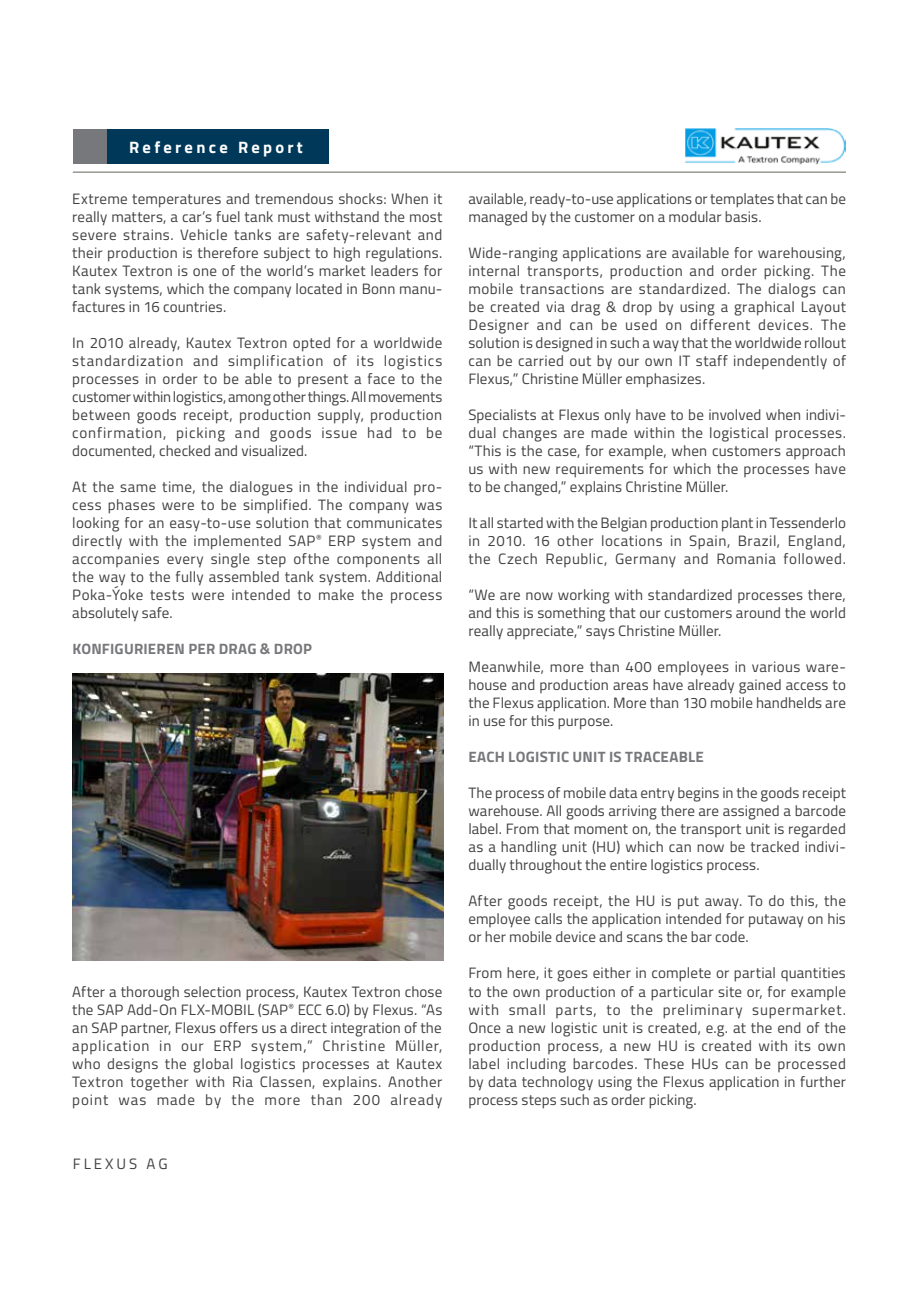
<style>
.page{position:relative;width:906px;height:1289px;background:#fff}
.page>*{position:absolute;margin:0;border:0;box-sizing:border-box;transform-origin:0 0}
.t1{font:700 16.5px "Titillium Web";letter-spacing:.2em;color:#fff}
.t2{font:15px/18px "Titillium Web";letter-spacing:.01em;color:#414042;text-align:justify}
.t3{font:700 15px "Titillium Web";letter-spacing:.015em;color:#77787b}
.t4{font:15px "Titillium Web";letter-spacing:.2em;color:#414042}
</style>
<div class="page">
<hr style="left:73px;top:171px;width:773px;height:2px;background:#73776c">
<img style="left:686px;top:129px;width:160px;height:35px">
<div style="left:73px;top:129px;width:34px;height:34px;background:#77787b"></div>
<div style="left:107px;top:129px;width:222px;height:34px;background:#003859"></div>
<img style="left:72px;top:673px;width:372px;height:287px">
<p class="t1" style="left:129px;top:134px;width:175px">Reference Report</p>
<p class="t2" style="left:72px;top:189px;width:371px">Extreme temperatures and tremendous shocks: When it really matters, a car’s fuel tank must withstand the most severe strains. Vehicle tanks are safety-relevant and their production is therefore subject to high regulations.<br>Kautex Textron is one of the world’s market leaders for tank systems, which the company located in Bonn manu&shy;factures in 16 countries.</p>
<p class="t2" style="left:72px;top:333px;width:371px">In 2010 already, Kautex Textron opted for a worldwide standardization and simplification of its logistics processes in order to be able to present a face to the customer within logistics, among other things. All movements between goods receipt, production supply, production confirmation, picking and goods issue had to be documented, checked and visualized.</p>
<p class="t2" style="left:72px;top:477px;width:372px">At the same time, the dialogues in the individual pro&shy;cess phases were to be simplified. The company was looking for an easy-to-use solution that communicates directly with the implemented SAP<sup>®</sup> ERP system and accompanies every single step ofthe components all the way to the fully assembled tank system. Additional Poka-Ýoke tests were intended to make the process absolutely safe.</p>
<p class="t3" style="left:72px;top:637px;width:241px">KONFIGURIEREN PER DRAG &amp; DROP</p>
<p class="t2" style="left:72px;top:981px;width:371px">After a thorough selection process, Kautex Textron chose the SAP Add-On FLX-MOBIL (SAP<sup>®</sup> ECC 6.0) by Flexus. “As an SAP partner, Flexus offers us a direct integration of the application in our ERP system,” Christine Müller, who designs the global logistics processes at Kautex Textron together with Ria Classen, explains. Another point was made by the more than 200 already</p>
<p class="t4" style="left:73px;top:1152px;width:96px">FLEXUS AG</p>
<p class="t2" style="left:468px;top:189px;width:379px">available, ready-to-use applications or templates that can be managed by the customer on a modular basis.</p>
<p class="t2" style="left:468px;top:243px;width:379px">Wide-ranging applications are available for warehousing, internal transports, production and order picking. The mobile transactions are standardized. The dialogs can be created via drag &amp; drop by using a graphical Layout Designer and can be used on different devices. The solution is designed in such a way that the worldwide rollout can be carried out by our own IT staff independently of Flexus,” Christine Müller emphasizes.</p>
<p class="t2" style="left:468px;top:405px;width:379px">Specialists at Flexus only have to be involved when indivi&shy;dual changes are made within the logistical processes. “This is the case, for example, when customers approach us with new requirements for which the processes have to be changed,” explains Christine Müller.</p>
<p class="t2" style="left:468px;top:513px;width:379px">It all started with the Belgian production plant in Tessenderlo in 2010. 16 other locations in Spain, Brazil, England, the Czech Republic, Germany and Romania followed.</p>
<p class="t2" style="left:468px;top:585px;width:379px">“We are now working with standardized processes there, and this is something that our customers around the world really appreciate,” says Christine Müller.</p>
<p class="t2" style="left:468px;top:657px;width:379px">Meanwhile, more than 400 employees in various ware&shy;house and production areas have already gained access to the Flexus application. More than 130 mobile handhelds are in use for this purpose.</p>
<p class="t3" style="left:468px;top:745px;width:237px">EACH LOGISTIC UNIT IS TRACEABLE</p>
<p class="t2" style="left:468px;top:783px;width:379px">The process of mobile data entry begins in the goods receipt warehouse. All goods arriving there are assigned a barcode label. From that moment on, the transport unit is regarded as a handling unit (HU) which can now be tracked indivi&shy;dually throughout the entire logistics process.</p>
<p class="t2" style="left:468px;top:891px;width:379px">After goods receipt, the HU is put away. To do this, the employee calls the application intended for putaway on his or her mobile device and scans the bar code.</p>
<p class="t2" style="left:468px;top:963px;width:379px">From here, it goes either in complete or partial quantities to the own production of a particular site or, for example with small parts, to the preliminary supermarket.<br>Once a new logistic unit is created, e.g. at the end of the production process, a new HU is created with its own label including barcodes. These HUs can be processed by data technology using the Flexus application in further process steps such as order picking.</p>
</div>
